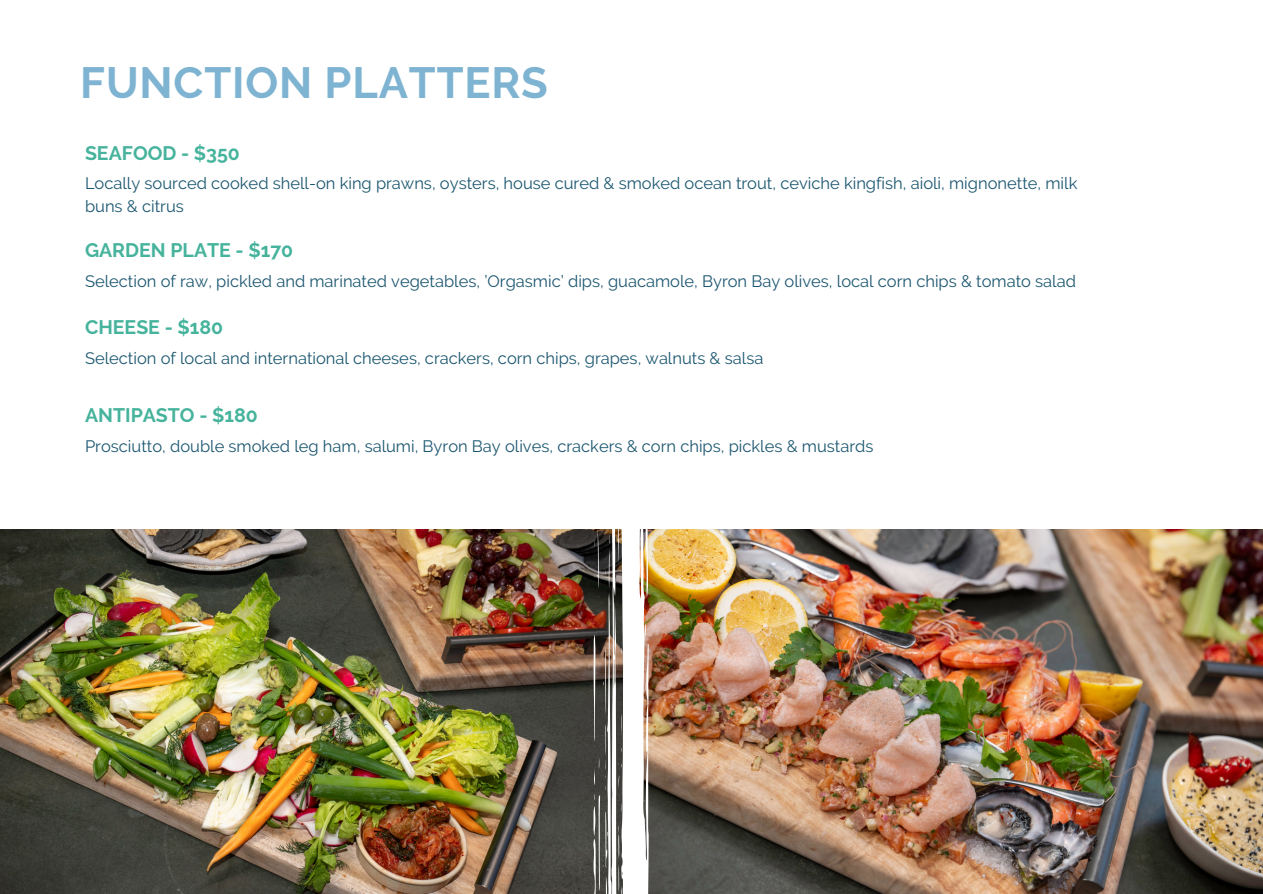
<style>
.page{position:relative;width:1263px;height:894px;background:#fff}
.page>*{position:absolute;margin:0;border:0;box-sizing:border-box;transform-origin:0 0}
.t1{font:700 43.5px "Raleway";letter-spacing:.02em;color:#7eb3d1}
.t2{font:700 19.5px "Raleway";color:#46b39c}
.t3{font:16.5px/22.5px "Raleway";color:#1c5770}
</style>
<div class="page">
<img style="left:0;top:529px;width:591px;height:364px">
<img style="left:659px;top:529px;width:604px;height:364px">
<img style="left:591px;top:529px;width:68px;height:364px">
<p class="t1" style="left:80px;top:57px;width:469px">FUNCTION PLATTERS</p>
<h2 class="t2" style="left:85px;top:141px;width:156px">SEAFOOD - $350</h2>
<p class="t3" style="left:85px;top:172px;width:994px">Locally sourced cooked shell-on king prawns, oysters, house cured &amp; smoked ocean trout, ceviche kingfish, aioli, mignonette, milk buns &amp; citrus</p>
<p class="t2" style="left:85px;top:238px;width:210px">GARDEN PLATE - $170</p>
<h2 class="t3" style="left:85px;top:269px;width:992px">Selection of raw, pickled and marinated vegetables, ’Orgasmic’ dips, guacamole, Byron Bay olives, local corn chips &amp; tomato salad</h2>
<p class="t2" style="left:85px;top:315px;width:140px">CHEESE - $180</p>
<p class="t3" style="left:85px;top:346px;width:680px">Selection of local and international cheeses, crackers, corn chips, grapes, walnuts &amp; salsa</p>
<p class="t2" style="left:85px;top:403px;width:174px">ANTIPASTO - $180</p>
<p class="t3" style="left:85px;top:434px;width:790px">Prosciutto, double smoked leg ham, salumi, Byron Bay olives, crackers &amp; corn chips, pickles &amp; mustards</p>
</div>
